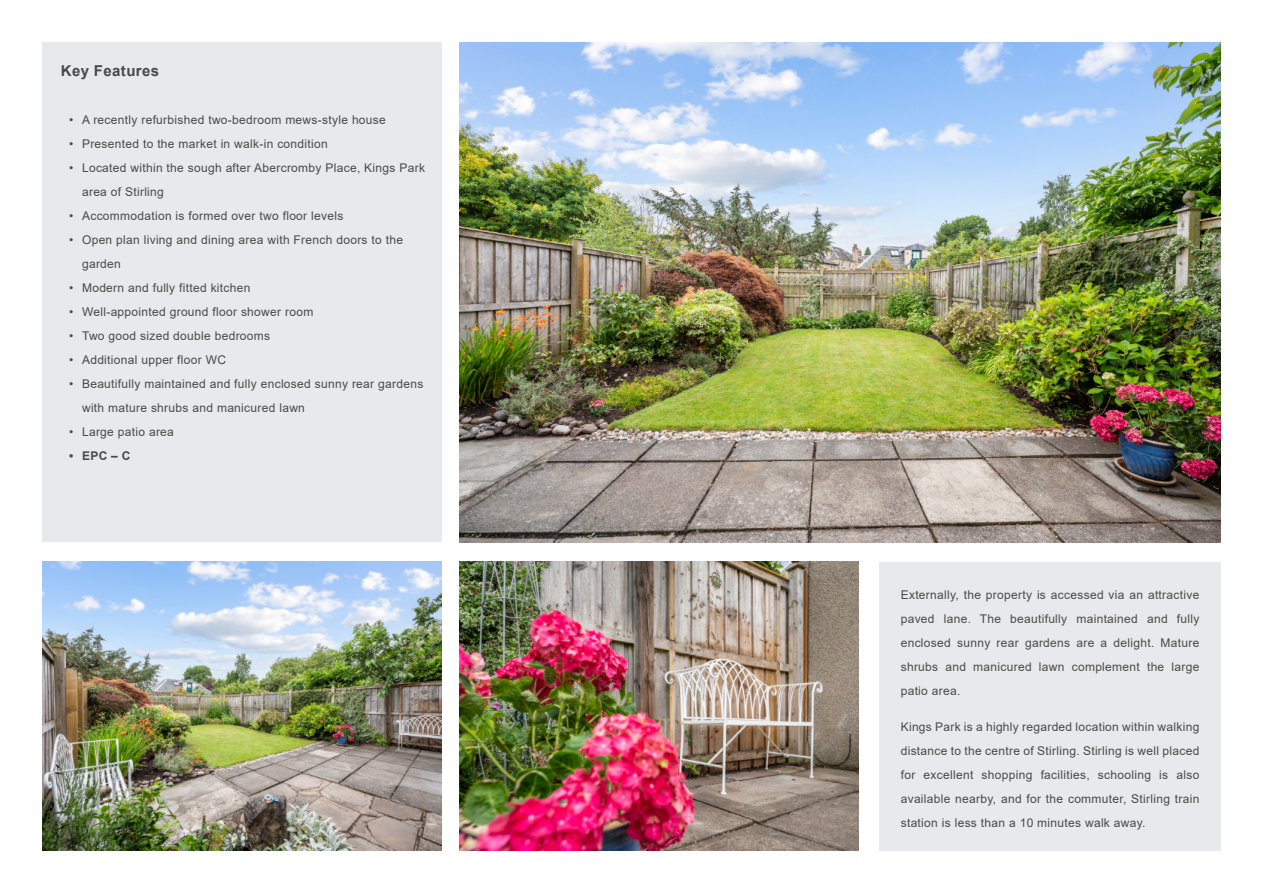
<style>
.page{position:relative;width:1263px;height:893px;background:#fff}
.page>*{position:absolute;margin:0;border:0;box-sizing:border-box;transform-origin:0 0}
.t1{font:700 15px "Arial";letter-spacing:.025em;color:#4a4948}
.t2{font:12px/24px "Arial";letter-spacing:.025em;color:#4a4948}
.t3{font:700 12px "Arial";color:#4a4948}
</style>
<div class="page">
<div style="left:43px;top:43px;width:398px;height:499px;background:#e7e8e9"></div>
<div style="left:879px;top:562px;width:341px;height:288px;background:#e7e8e9"></div>
<img style="left:459px;top:43px;width:761px;height:499px">
<img style="left:459px;top:562px;width:399px;height:288px">
<img style="left:43px;top:562px;width:398px;height:288px">
<p class="t1" style="left:61px;top:65px;width:100px">Key Features</p>
<p class="t2" style="left:69px;top:109px;width:318px">• A recently refurbished two-bedroom mews-style house</p>
<p class="t2" style="left:69px;top:133px;width:260px">• Presented to the market in walk-in condition</p>
<p class="t2" style="left:82px;top:157px;width:344px;text-indent:-13px">• Located within the sough after Abercromby Place, Kings Park area of Stirling</p>
<p class="t2" style="left:69px;top:205px;width:276px">• Accommodation is formed over two floor levels</p>
<p class="t2" style="left:82px;top:229px;width:322px;text-indent:-13px">• Open plan living and dining area with French doors to the garden</p>
<p class="t2" style="left:69px;top:277px;width:183px">• Modern and fully fitted kitchen</p>
<p class="t2" style="left:69px;top:301px;width:246px">• Well-appointed ground floor shower room</p>
<p class="t2" style="left:69px;top:325px;width:202px">• Two good sized double bedrooms</p>
<p class="t2" style="left:69px;top:349px;width:158px">• Additional upper floor WC</p>
<p class="t2" style="left:82px;top:373px;width:343px;text-indent:-13px">• Beautifully maintained and fully enclosed sunny rear gardens with mature shrubs and manicured lawn</p>
<p class="t2" style="left:69px;top:421px;width:106px">• Large patio area</p>
<p class="t3" style="left:69px;top:452px;width:63px">• EPC–C</p>
<p class="t2" style="left:901px;top:583px;width:300px;text-align:justify">Externally, the property is accessed via an attractive paved lane. The beautifully maintained and fully enclosed sunny rear gardens are a delight. Mature shrubs and manicured lawn complement the large patio area.</p>
<p class="t2" style="left:901px;top:716px;width:300px;text-align:justify">Kings Park is a highly regarded location within walking distance to the centre of Stirling. Stirling is well placed for excellent shopping facilities, schooling is also available nearby, and for the commuter, Stirling train station is less than a 10 minutes walk away.</p>
</div>
